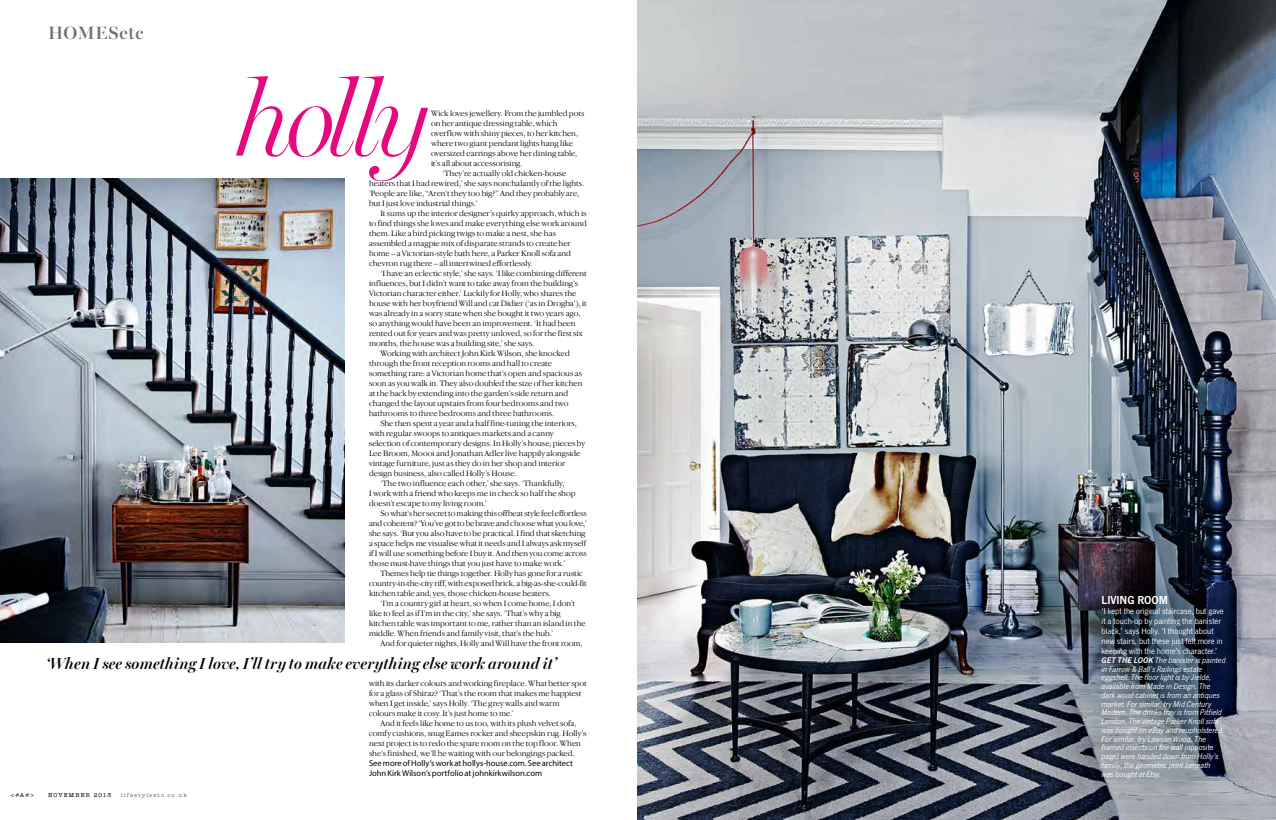
<style>
.page{position:relative;width:1276px;height:820px;background:#fff}
.page>*{position:absolute;margin:0;border:0;box-sizing:border-box;transform-origin:0 0}
.t1{font:italic 300 107px "Miller Banner";letter-spacing:-.065em;color:#e6097e}
.t2{font:600 18px "Miller Banner";letter-spacing:.05em;color:#6e6e6e}
.t3{font:italic 600 16px "Miller Banner";letter-spacing:.005em;color:#000}
.t4{font:12px "News Got Dem";color:#fff}
.t5{font:9px/10px "News Got";letter-spacing:.005em;color:#fff}
.t6{font:300 8.5px/10px "Garamond IT Cby BT";letter-spacing:-.005em;color:#000}
.t7{font:italic 8.5px/8.7px "News Got";letter-spacing:.01em;color:#fff}
.t8{font:8.5px/10px "Myriad Pro";color:#000}
.t9{font:500 5.8px "American Typewriter Std";letter-spacing:.195em;color:#6e6e6e}
.t10{font:500 5.8px "American Typewriter Std";letter-spacing:.14em;color:#000}
.s1{font-family:"News Got Dem Ita";font-style:normal}
.s2{font-style:normal}
</style>
<div class="page">
<img style="left:0;top:178px;width:345px;height:464px">
<img style="left:638px;top:0;width:638px;height:819px">
<h2 class="t2" style="left:48px;top:22px;width:97px">HOMESETC</h2>
<p class="t10" style="left:11px;top:791px;width:25px">&lt;#A#&gt;</p>
<h1 class="t1" style="left:235px;top:56px;width:195px">holly</h1>
<p class="t6" style="left:431px;top:108px;width:155px">Wick loves jewellery. From the jumbled pots</p>
<p class="t6" style="left:431px;top:118px;width:128px">on her antique dressing table, which</p>
<p class="t6" style="left:431px;top:128px;width:149px">overflow with shiny pieces, to her kitchen,</p>
<p class="t6" style="left:431px;top:138px;width:144px">where two giant pendant lights hang like</p>
<p class="t6" style="left:431px;top:148px;width:148px">oversized earrings above her dining table,</p>
<p class="t6" style="left:431px;top:158px;width:93px">it’s all about accessorising.</p>
<p class="t6" style="left:442px;top:168px;width:126px">‘They’re actually old chicken-house</p>
<p class="t6" style="left:369px;top:178px;width:217px">heaters that I had rewired,’ she says nonchalantly of the lights.</p>
<p class="t6" style="left:369px;top:188px;width:212px">‘People are like, “Aren’t they too big?” And they probably are,</p>
<p class="t6" style="left:369px;top:198px;width:110px">but I just love industrial things.’</p>
<p class="t6" style="left:380px;top:208px;width:208px">It sums up the interior designer’s quirky approach, which is</p>
<p class="t6" style="left:369px;top:218px;width:219px">to find things she loves and make everything else work around</p>
<p class="t6" style="left:369px;top:228px;width:189px">them. Like a bird picking twigs to make a nest, she has</p>
<p class="t6" style="left:369px;top:238px;width:203px">assembled a magpie mix of disparate strands to create her</p>
<p class="t6" style="left:369px;top:248px;width:203px">home – a Victorian-style bath here, a Parker Knoll sofa and</p>
<p class="t6" style="left:369px;top:258px;width:165px">chevron rug there – all intertwined effortlessly.</p>
<p class="t6" style="left:380px;top:268px;width:208px">‘I have an eclectic style,’ she says. ‘I like combining different</p>
<p class="t6" style="left:369px;top:278px;width:211px">influences, but I didn’t want to take away from the building’s</p>
<p class="t6" style="left:369px;top:288px;width:209px">Victorian character either.’ Luckily for Holly, who shares the</p>
<p class="t6" style="left:369px;top:298px;width:219px">house with her boyfriend Will and cat Didier (‘as in Drogba’), it</p>
<p class="t6" style="left:369px;top:308px;width:213px">was already in a sorry state when she bought it two years ago,</p>
<p class="t6" style="left:369px;top:318px;width:208px">so anything would have been an improvement. ‘It had been</p>
<p class="t6" style="left:369px;top:328px;width:215px">rented out for years and was pretty unloved, so for the first six</p>
<p class="t6" style="left:369px;top:338px;width:167px">months, the house was a building site,’ she says.</p>
<p class="t6" style="left:380px;top:348px;width:191px">Working with architect John Kirk Wilson, she knocked</p>
<p class="t6" style="left:369px;top:358px;width:185px">through the front reception rooms and hall to create</p>
<p class="t6" style="left:369px;top:368px;width:215px">something rare: a Victorian home that’s open and spacious as</p>
<p class="t6" style="left:369px;top:378px;width:215px">soon as you walk in. They also doubled the size of her kitchen</p>
<p class="t6" style="left:369px;top:388px;width:201px">at the back by extending into the garden’s side return and</p>
<p class="t6" style="left:369px;top:398px;width:201px">changed the layout upstairs from four bedrooms and two</p>
<p class="t6" style="left:369px;top:408px;width:187px">bathrooms to three bedrooms and three bathrooms.</p>
<p class="t6" style="left:380px;top:418px;width:198px">She then spent a year and a half fine-tuning the interiors,</p>
<p class="t6" style="left:369px;top:428px;width:186px">with regular swoops to antiques markets and a canny</p>
<p class="t6" style="left:369px;top:438px;width:218px">selection of contemporary designs. In Holly’s house, pieces by</p>
<p class="t6" style="left:369px;top:448px;width:213px">Lee Broom, Moooi and Jonathan Adler live happily alongside</p>
<p class="t6" style="left:369px;top:458px;width:198px">vintage furniture, just as they do in her shop and interior</p>
<p class="t6" style="left:369px;top:468px;width:149px">design business, also called Holly’s House.</p>
<p class="t6" style="left:380px;top:478px;width:186px">‘The two influence each other,’ she says. ‘Thankfully,</p>
<p class="t6" style="left:369px;top:488px;width:208px">I work with a friend who keeps me in check so half the shop</p>
<p class="t6" style="left:369px;top:498px;width:120px">doesn’t escape to my living room.’</p>
<p class="t6" style="left:380px;top:508px;width:208px">So what’s her secret to making this offbeat style feel effortless</p>
<p class="t6" style="left:369px;top:518px;width:219px">and coherent? ‘You’ve got to be brave and choose what you love,’</p>
<p class="t6" style="left:369px;top:528px;width:218px">she says. ‘But you also have to be practical. I find that sketching</p>
<p class="t6" style="left:369px;top:538px;width:219px">a space helps me visualise what it needs and I always ask myself</p>
<p class="t6" style="left:369px;top:548px;width:219px">if I will use something before I buy it. And then you come across</p>
<p class="t6" style="left:369px;top:558px;width:198px">those must-have things that you just have to make work.’</p>
<p class="t6" style="left:380px;top:568px;width:204px">Themes help tie things together. Holly has gone for a rustic</p>
<p class="t6" style="left:369px;top:578px;width:219px">country-in-the-city riff, with exposed brick, a big-as-she-could-fit</p>
<p class="t6" style="left:369px;top:588px;width:183px">kitchen table and, yes, those chicken-house heaters.</p>
<p class="t6" style="left:380px;top:598px;width:196px">‘I’m a country girl at heart, so when I come home, I don’t</p>
<p class="t6" style="left:369px;top:608px;width:193px">like to feel as if I’m in the city,’ she says. ‘That’s why a big</p>
<p class="t6" style="left:369px;top:618px;width:218px">kitchen table was important to me, rather than an island in the</p>
<p class="t6" style="left:369px;top:628px;width:186px">middle. When friends and family visit, that’s the hub.’</p>
<p class="t6" style="left:380px;top:638px;width:204px">And for quieter nights, Holly and Will have the front room,</p>
<p class="t6" style="left:369px;top:678px;width:219px">with its darker colours and working fireplace. What better spot for a glass of Shiraz? ‘That’s the room that makes me happiest when I get inside,’ says Holly. ‘The grey walls and warm colours make it cosy. It’s just home to me.’</p>
<p class="t6" style="left:369px;top:718px;width:219px;text-indent:11px">And it feels like home to us too, with its plush velvet sofa, comfy cushions, snug Eames rocker and sheepskin rug. Holly’s next project is to redo the spare room on the top floor. When she’s finished, we’ll be waiting with our belongings packed.</p>
<p class="t8" style="left:369px;top:758px;width:205px">See more of Holly’s work at hollys-house.com. See architect<br>John Kirk Wilson’s portfolio at johnkirkwilson.com</p>
<h3 class="t3" style="left:46px;top:654px;width:512px">‘When I see something I love, I’ll try to make everything else work around it’</h3>
<p class="t10" style="left:48px;top:791px;width:6px">NOVE</p>
<p class="t10" style="left:69px;top:791px;width:9px">MBER</p>
<p class="t10" style="left:94px;top:791px;width:19px">2013</p>
<p class="t9" style="left:121px;top:791px;width:68px">lifestyleetc.co.uk</p>
<h3 class="t4" style="left:1101px;top:593px;width:68px">LIVING ROOM</h3>
<p class="t5" style="left:1101px;top:606px;width:124px">‘I kept the original staircase, but gave it a touch-up by painting the banister black,’ says Holly. ‘I thought about new stairs, but these just felt more in keeping with the home’s character.’</p>
<p class="t7" style="left:1101px;top:655px;width:125px"><span class="s1">GET THE LOOK</span> The banister is painted in Farrow &amp; Ball’s Railings estate eggshell. The floor light is by Jieldé, available from Made in Design. The dark wood cabinet is from an antiques market. For similar, try Mid Century Modern. The drinks tray is from Pitfield London. The vintage Parker Knoll sofa was bought on eBay and reupholstered.<br>For similar, try Lawson Wood. The framed insects on the wall (<span class="s2">opposite page</span>) were handed down from Holly’s family; the geometric print beneath<br>was bought at Etsy.</p>
</div>
